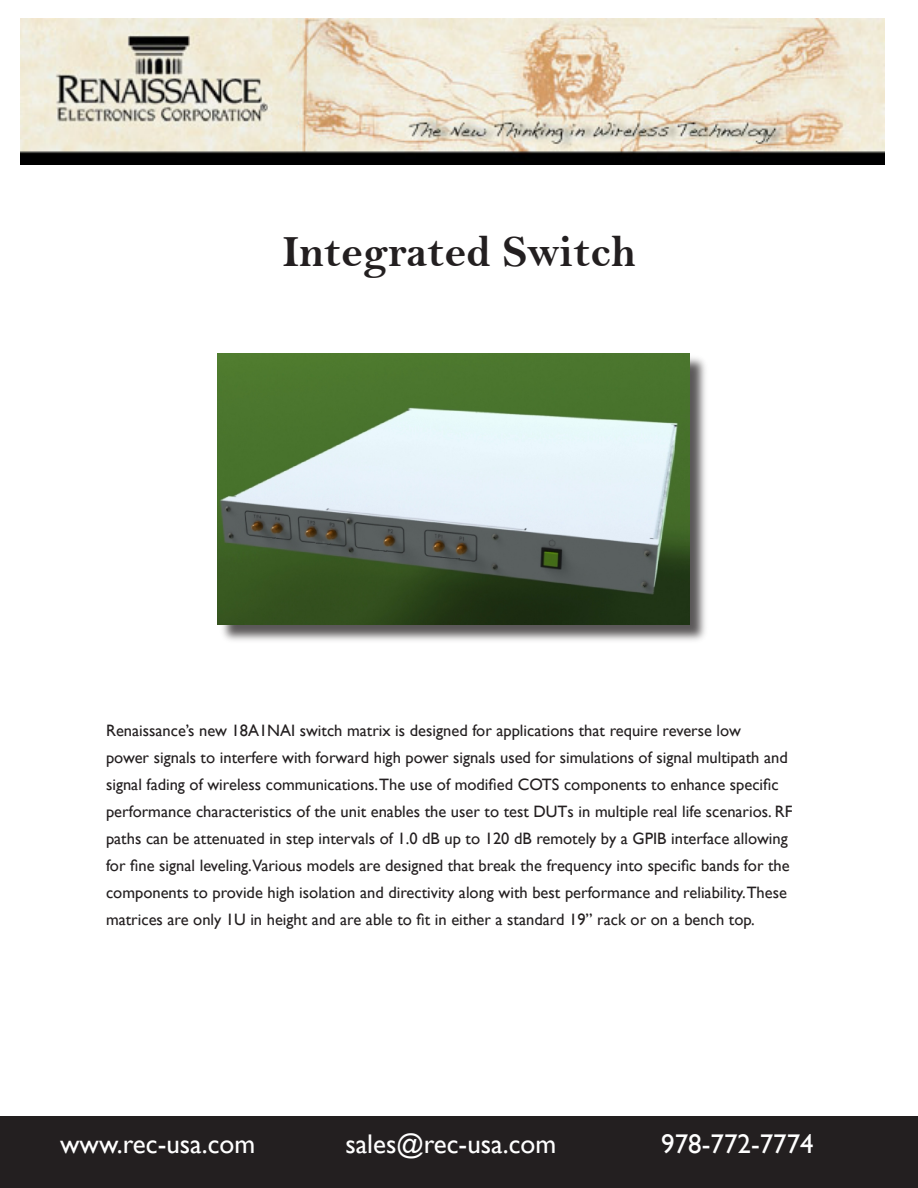
<style>
.page{position:relative;width:918px;height:1188px;background:#fff}
.page>*{position:absolute;margin:0;border:0;box-sizing:border-box;transform-origin:0 0}
.t1{font:45px "Bell MT Bold";color:#231f20}
.t2{font:27px "Gill Sans";color:#fff}
.t3{font:16.5px/27px "Gill Sans";color:#231f20}
</style>
<div class="page">
<div style="left:219px;top:354px;width:491px;height:291px;background:#231f20;opacity:.75"></div>
<img style="left:218px;top:353px;width:471px;height:272px">
<img style="left:21px;top:19px;width:864px;height:145px">
<div style="left:0;top:1116px;width:918px;height:72px;background:#231f20"></div>
<p class="t1" style="left:282px;top:225px;width:355px">Integrated Switch</p>
<p class="t3" style="left:106px;top:717px;width:688px">Renaissance’s new 18A1NAI switch matrix is designed for applications that require reverse low<br>power signals to interfere with forward high power signals used for simulations of signal multipath and signal fading of wireless communications.The use of modified COTS components to enhance specific performance characteristics of the unit enables the user to test DUTs in multiple real life scenarios. RF paths can be attenuated in step intervals of 1.0 dB up to 120 dB remotely by a GPIB interface allowing for fine signal leveling.Various models are designed that break the frequency into specific bands for the components to provide high isolation and directivity along with best performance and reliability.These matrices are only 1U in height and are able to fit in either a standard 19” rack or on a bench top.</p>
<p class="t2" style="left:60px;top:1128px;width:197px">www.rec-usa.com</p>
<p class="t2" style="left:345px;top:1128px;width:212px">sales@rec-usa.com</p>
<p class="t2" style="left:661px;top:1128px;width:154px">978-772-7774</p>
</div>
